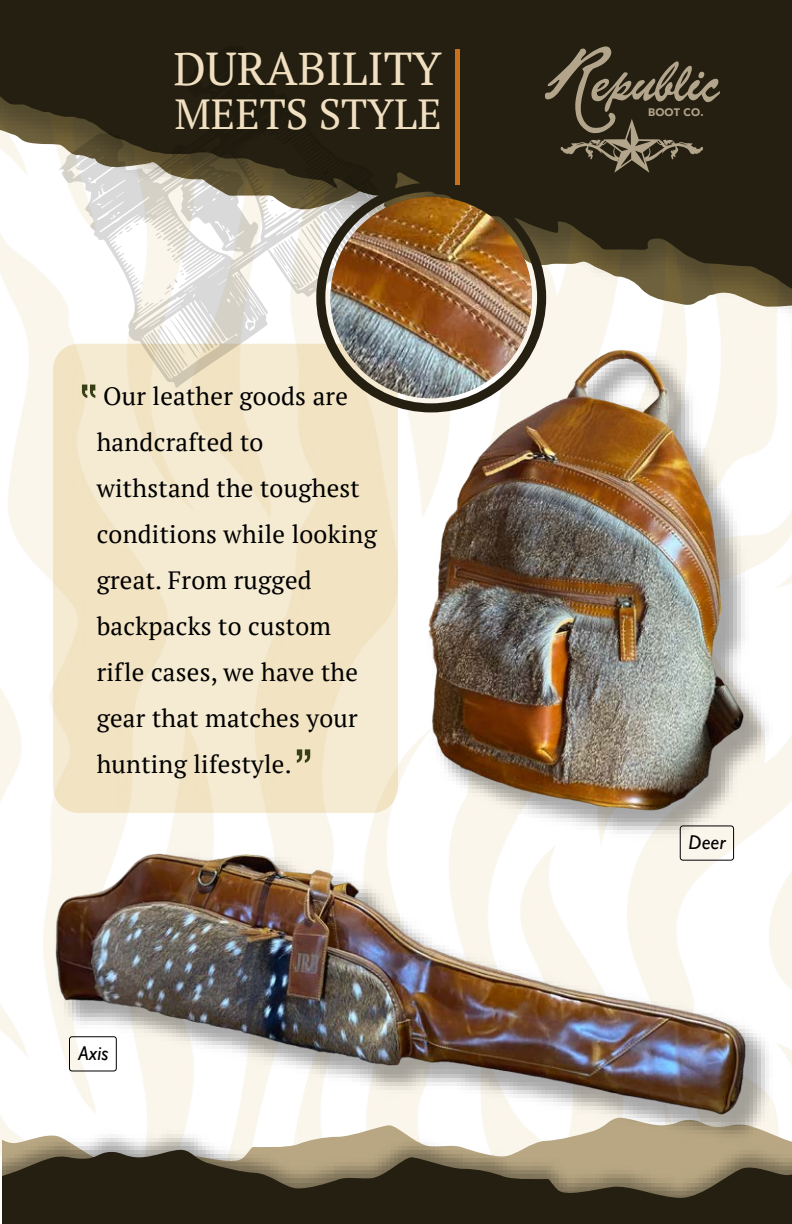
<style>
.page{position:relative;width:792px;height:1224px;background:#fff}
.page>*{position:absolute;margin:0;border:0;box-sizing:border-box;transform-origin:0 0}
.t1{font:46px "PT Serif";color:#f1dfc1}
.t2{font:42px "PT Serif";color:#f1dfc1}
.t3{font:24.8px/46px "PT Serif";letter-spacing:.01em;color:#000}
.t4{font:italic 20px "Gill Sans";letter-spacing:.005em;color:#000}
.t5{font:900 10.8px "Avenir";letter-spacing:.01em;color:#f1dfc1}
</style>
<div class="page">
<img style="left:0;top:326px;width:777px;height:894px">
<svg style="left:3px;top:1148px;width:37px;height:75px;background:#453d2a"></svg>
<svg style="left:0;top:0;width:791px;height:314px;background:#494334"></svg>
<img style="left:40px;top:825px;width:751px;height:398px">
<img style="left:46px;top:828px;width:705px;height:317px">
<div style="left:69px;top:1036px;width:47px;height:35px;border:1px solid #000;border-radius:3px"></div>
<div style="left:53px;top:344px;width:345px;height:469px;background:linear-gradient(to right,#f3e7ca,#f3e7ca);border-radius:26px"></div>
<svg style="left:82px;top:388px;width:13px;height:10px"></svg>
<svg style="left:297px;top:749px;width:13px;height:13px"></svg>
<svg style="left:59px;top:46px;width:341px;height:342px"></svg>
<svg style="left:288px;top:205px;width:9px;height:6px"></svg>
<svg style="left:241px;top:144px;width:5px;height:4px"></svg>
<svg style="left:259px;top:196px;width:15px;height:6px"></svg>
<svg style="left:291px;top:187px;width:18px;height:19px"></svg>
<svg style="left:156px;top:229px;width:22px;height:11px"></svg>
<svg style="left:144px;top:302px;width:4px;height:4px"></svg>
<svg style="left:167px;top:247px;width:12px;height:16px"></svg>
<svg style="left:118px;top:223px;width:21px;height:11px"></svg>
<svg style="left:139px;top:282px;width:4px;height:3px"></svg>
<svg style="left:159px;top:270px;width:25px;height:32px"></svg>
<svg style="left:273px;top:213px;width:57px;height:72px"></svg>
<svg style="left:273px;top:252px;width:15px;height:20px"></svg>
<svg style="left:148px;top:313px;width:58px;height:62px"></svg>
<svg style="left:225px;top:103px;width:4px;height:6px"></svg>
<img style="left:380px;top:329px;width:411px;height:640px">
<img style="left:413px;top:333px;width:348px;height:494px">
<div style="left:680px;top:825px;width:53px;height:35px;border:1px solid #000;border-radius:3px"></div>
<img style="left:330px;top:197px;width:202px;height:201px">
<img style="left:330px;top:197px;width:202px;height:201px;border-radius:101px">
<div style="left:316px;top:183px;width:230px;height:229px;border:9px solid #241f10;border-radius:50%"></div>
<hr style="left:455px;top:49px;width:4px;height:135px;background:#ca6f1a">
<svg style="left:545px;top:46px;width:174px;height:127px;background:#423b2a"></svg>
<h1 class="t1" style="left:173px;top:39px;width:270px">DURABILITY</h1>
<h2 class="t2" style="left:174px;top:87px;width:269px">MEETS STYLE</h2>
<p class="t5" style="left:648px;top:103px;width:57px">BOOT CO.</p>
<p class="t3" style="left:97px;top:372px;width:282px">Our leather goods are handcrafted to withstand the toughest conditions while looking great. From rugged backpacks to custom rifle cases, we have the gear that matches your hunting lifestyle.</p>
<p class="t4" style="left:78px;top:1041px;width:32px">Axis</p>
<p class="t4" style="left:688px;top:831px;width:39px">Deer</p>
</div>
